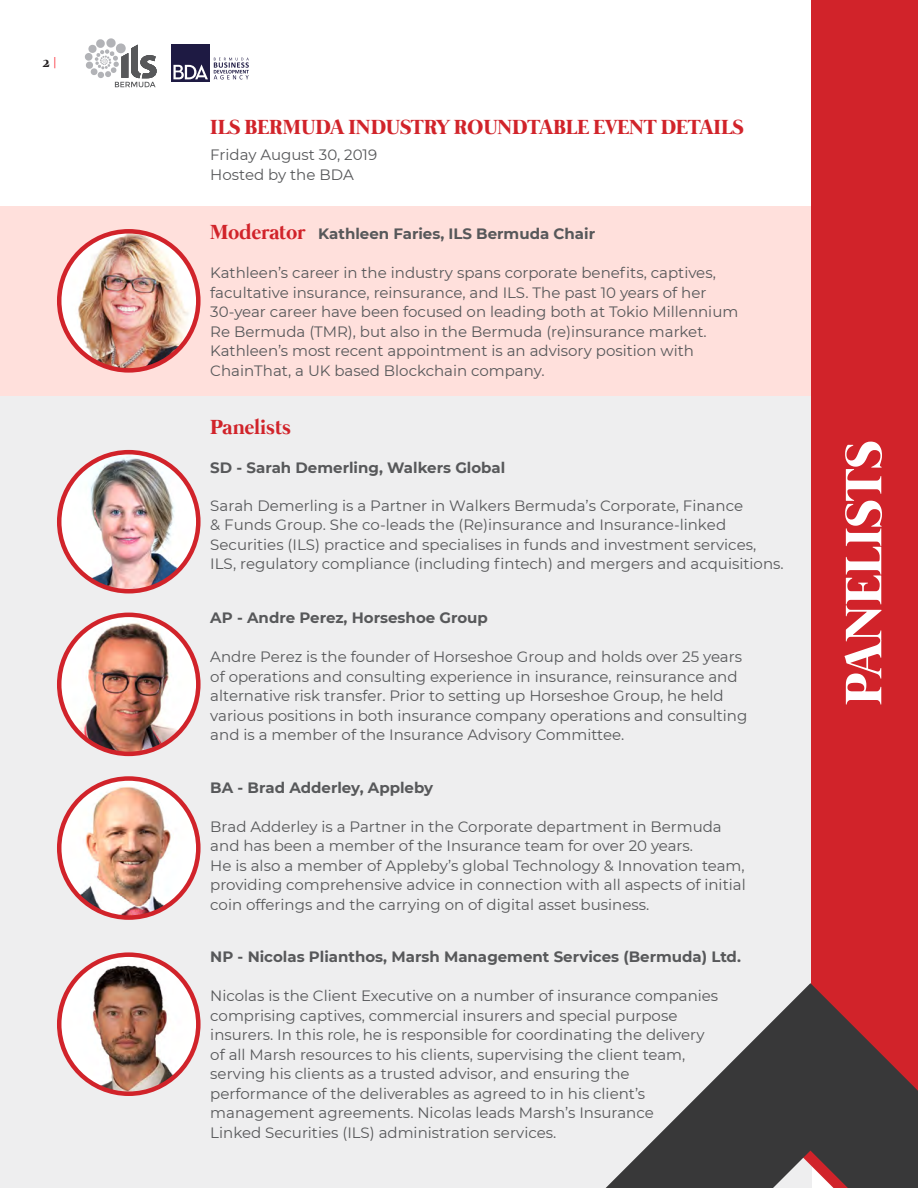
<style>
.page{position:relative;width:918px;height:1188px;background:#fff}
.page>*{position:absolute;margin:0;border:0;box-sizing:border-box;transform-origin:0 0}
.t1{font:700 52.5px "Mermaid";color:#fff}
.t2{font:700 21px "Mermaid";color:#d1232a}
.t3{font:15px/19.5px "Montserrat";color:#57585a}
.t4{font:700 15px "Montserrat";color:#57585a}
.t5{font:700 15px "Mermaid";color:#231f20}
.s1{font-family:"Montserrat";font-weight:400;font-size:12px;color:#fb333e}
.s2{font-family:"Mermaid";font-size:21px;color:#d1232a}
</style>
<div class="page">
<svg style="left:85px;top:38px;width:72px;height:49px"></svg>
<div style="left:171px;top:44px;width:39px;height:38px;background:#1e1a43"></div>
<svg style="left:173px;top:65px;width:35px;height:14px"></svg>
<svg style="left:214px;top:58px;width:35px;height:21px"></svg>
<div style="left:0;top:385px;width:812px;height:803px;background:#eeeeef"></div>
<div style="left:0;top:206px;width:812px;height:190px;background:#ffe0dc"></div>
<div style="left:812px;top:0;width:106px;height:1146px;background:#d1232a"></div>
<img style="left:59px;top:231px;width:139px;height:139px;border-radius:70px">
<div style="left:57px;top:229px;width:144px;height:144px;border:4px solid #d1232a;border-radius:50%"></div>
<svg style="left:606px;top:983px;width:312px;height:205px;fill:#383839"></svg>
<img style="left:59px;top:452px;width:139px;height:139px;border-radius:70px">
<div style="left:57px;top:450px;width:144px;height:143px;border:4px solid #d1232a;border-radius:50%"></div>
<img style="left:59px;top:615px;width:139px;height:139px;border-radius:70px">
<div style="left:57px;top:613px;width:144px;height:143px;border:4px solid #d1232a;border-radius:50%"></div>
<img style="left:59px;top:779px;width:137px;height:139px">
<div style="left:57px;top:776px;width:144px;height:144px;border:4px solid #d1232a;border-radius:50%"></div>
<img style="left:59px;top:955px;width:139px;height:139px;border-radius:70px">
<div style="left:57px;top:952px;width:144px;height:144px;border:4px solid #d1232a;border-radius:50%"></div>
<p class="t5" style="left:43px;top:54px;width:16px">2 <span class="s1">|</span></p>
<p class="t2" style="left:210px;top:115px;width:535px">ILS BERMUDA INDUSTRY ROUNDTABLE EVENT DETAILS</p>
<p class="t3" style="left:210px;top:145px;width:168px">Friday August 30, 2019</p>
<p class="t3" style="left:210px;top:164px;width:145px">Hosted by the BDA</p>
<p class="t4" style="left:210px;top:223px;width:386px"><span class="s2">Moderator</span> Kathleen Faries, ILS Bermuda Chair</p>
<p class="t3" style="left:210px;top:263px;width:507px">Kathleen’s career in the industry spans corporate benefits, captives,</p>
<p class="t3" style="left:210px;top:282px;width:498px">facultative insurance, reinsurance, and ILS. The past 10 years of her</p>
<p class="t3" style="left:210px;top:302px;width:530px">30-year career have been focused on leading both at Tokio Millennium</p>
<p class="t3" style="left:210px;top:321px;width:498px">Re Bermuda (TMR), but also in the Bermuda (re)insurance market.</p>
<p class="t3" style="left:210px;top:341px;width:485px">Kathleen’s most recent appointment is an advisory position with</p>
<p class="t3" style="left:210px;top:360px;width:336px">ChainThat, a UK based Blockchain company.</p>
<p class="t2" style="left:210px;top:416px;width:82px">Panelists</p>
<p class="t4" style="left:210px;top:457px;width:296px">SD - Sarah Demerling, Walkers Global</p>
<p class="t3" style="left:210px;top:495px;width:575px">Sarah Demerling is a Partner in Walkers Bermuda’s Corporate, Finance<br>&amp; Funds Group. She co-leads the (Re)insurance and Insurance-linked Securities (ILS) practice and specialises in funds and investment services, ILS, regulatory compliance (including fintech) and mergers and acquisitions.</p>
<p class="t4" style="left:210px;top:607px;width:279px">AP - Andre Perez, Horseshoe Group</p>
<p class="t3" style="left:210px;top:647px;width:533px">Andre Perez is the founder of Horseshoe Group and holds over 25 years</p>
<p class="t3" style="left:210px;top:666px;width:529px">of operations and consulting experience in insurance, reinsurance and</p>
<p class="t3" style="left:210px;top:686px;width:515px">alternative risk transfer. Prior to setting up Horseshoe Group, he held</p>
<p class="t3" style="left:210px;top:705px;width:539px">various positions in both insurance company operations and consulting</p>
<p class="t3" style="left:210px;top:725px;width:416px">and is a member of the Insurance Advisory Committee.</p>
<p class="t4" style="left:210px;top:777px;width:224px">BA - Brad Adderley, Appleby</p>
<p class="t3" style="left:210px;top:816px;width:513px">Brad Adderley is a Partner in the Corporate department in Bermuda</p>
<p class="t3" style="left:210px;top:836px;width:484px">and has been a member of the Insurance team for over 20 years.</p>
<p class="t3" style="left:210px;top:855px;width:536px">He is also a member of Appleby’s global Technology &amp; Innovation team,</p>
<p class="t3" style="left:210px;top:875px;width:537px">providing comprehensive advice in connection with all aspects of initial</p>
<p class="t3" style="left:210px;top:894px;width:441px">coin offerings and the carrying on of digital asset business.</p>
<p class="t4" style="left:210px;top:946px;width:532px">NP - Nicolas Plianthos, Marsh Management Services (Bermuda) Ltd.</p>
<p class="t3" style="left:210px;top:986px;width:509px">Nicolas is the Client Executive on a number of insurance companies</p>
<p class="t3" style="left:210px;top:1005px;width:469px">comprising captives, commercial insurers and special purpose</p>
<p class="t3" style="left:210px;top:1025px;width:496px">insurers. In this role, he is responsible for coordinating the delivery</p>
<p class="t3" style="left:210px;top:1044px;width:477px">of all Marsh resources to his clients, supervising the client team,</p>
<p class="t3" style="left:210px;top:1064px;width:421px">serving his clients as a trusted advisor, and ensuring the</p>
<p class="t3" style="left:210px;top:1083px;width:436px">performance of the deliverables as agreed to in his client’s</p>
<p class="t3" style="left:210px;top:1103px;width:445px">management agreements. Nicolas leads Marsh’s Insurance</p>
<p class="t3" style="left:210px;top:1122px;width:348px">Linked Securities (ILS) administration services.</p>
<p class="t1" style="left:834px;top:705px;width:266px;rotate:-90deg">PANELISTS</p>
</div>
